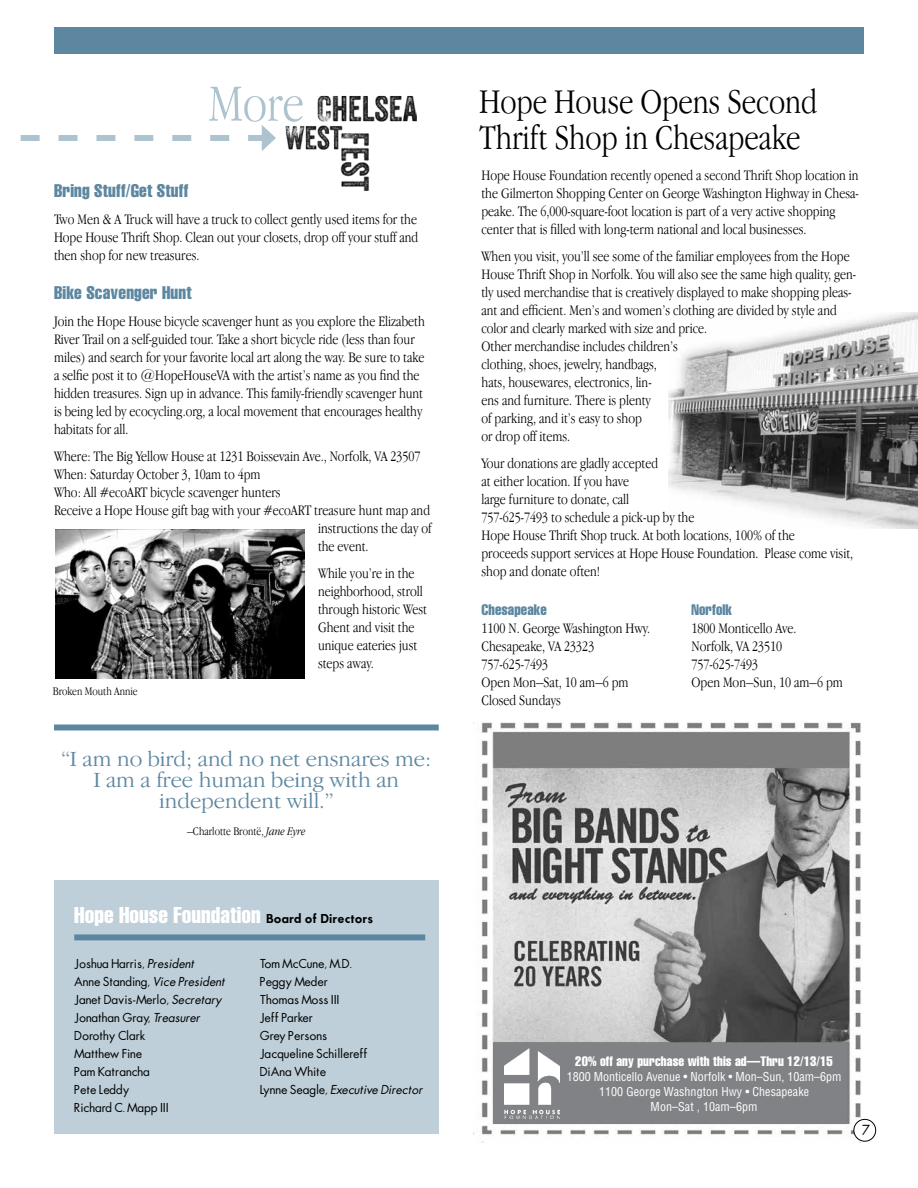
<style>
.page{position:relative;width:918px;height:1188px;background:#fff}
.page>*{position:absolute;margin:0;border:0;box-sizing:border-box;transform-origin:0 0}
.t1{font:300 condensed 54px "Garamond IT Cby BT";color:#aec3d0}
.t2{font:300 condensed 36px/36px "Garamond IT Cby BT";letter-spacing:-.005em;color:#000}
.t3{font:300 22.5px/21px "Garamond IT Cby BT";letter-spacing:-.005em;color:#5d87a1;text-align:center}
.t4{font:extra-condensed 22.5px "Helvetica";letter-spacing:.005em;color:#fff}
.t5{font:extra-condensed 18px "Helvetica";letter-spacing:.01em;color:#5d87a1}
.t6{font:300 condensed 15px/18px "Garamond IT Cby BT";color:#000}
.t7{font:extra-condensed 15px "Helvetica";letter-spacing:.005em;color:#5d87a1}
.t8{font:extra-condensed 13.5px "Helvetica";letter-spacing:.01em;color:#fff}
.t9{font:13.5px "Futura ICG";color:#000}
.t10{font:12px/18px "Futura ICG";letter-spacing:-.005em;color:#000}
.t11{font:condensed 12px/15px "Helvetica";letter-spacing:.005em;color:#fff;text-align:center}
.t12{font:300 condensed 12px "Garamond IT Cby BT";color:#000}
.s1{font-style:italic}
.s2{font-family:"Futura ICG";font-weight:600;font-stretch:normal;font-size:12px;color:#000}
</style>
<div class="page">
<img style="left:668px;top:313px;width:250px;height:216px">
<img style="left:473px;top:722px;width:388px;height:421px">
<div style="left:493px;top:1043px;width:354px;height:81px;background:#808285"></div>
<img style="left:505px;top:1049px;width:54px;height:70px">
<div style="left:54px;top:880px;width:385px;height:254px;background:#becfd9"></div>
<div style="left:74px;top:934px;width:351px;height:6px;background:#5d87a1"></div>
<div style="left:54px;top:724px;width:385px;height:6px;background:#5d87a1"></div>
<div style="left:854px;top:1119px;width:22px;height:22px;background:#fff;border-radius:50%"></div>
<div style="left:853px;top:1119px;width:23px;height:23px;border:1px solid #000;border-radius:50%"></div>
<div style="left:54px;top:27px;width:810px;height:27px;background:#5d87a1"></div>
<img style="left:286px;top:96px;width:131px;height:95px">
<svg style="left:21px;top:125px;width:255px;height:26px"></svg>
<img style="left:55px;top:530px;width:249px;height:149px">
<h1 class="t1" style="left:208px;top:73px;width:97px">More</h1>
<p class="t5" style="left:54px;top:179px;width:136px">Bring Stuff/Get Stuff</p>
<p class="t6" style="left:54px;top:210px;width:366px;text-align:justify">Two Men &amp; A Truck will have a truck to collect gently used items for the Hope House Thrift Shop. Clean out your closets, drop off your stuff and then shop for new treasures.</p>
<p class="t5" style="left:54px;top:281px;width:139px">Bike Scavenger Hunt</p>
<p class="t6" style="left:54px;top:312px;width:372px">Join the Hope House bicycle scavenger hunt as you explore the Elizabeth River Trail on a self-guided tour. Take a short bicycle ride (less than four miles) and search for your favorite local art along the way. Be sure to take a selfie post it to @HopeHouseVA with the artist’s name as you find the hidden treasures. Sign up in advance. This family-friendly scavenger hunt is being led by ecocycling.org, a local movement that encourages healthy habitats for all.</p>
<p class="t6" style="left:54px;top:447px;width:368px">Where: The Big Yellow House at 1231 Boissevain Ave., Norfolk, VA 23507</p>
<p class="t6" style="left:54px;top:465px;width:208px">When: Saturday October 3, 10am to 4pm</p>
<p class="t6" style="left:54px;top:483px;width:228px">Who: All #ecoART bicycle scavenger hunters</p>
<p class="t6" style="left:54px;top:501px;width:378px">Receive a Hope House gift bag with your #ecoART treasure hunt map and</p>
<p class="t6" style="left:318px;top:519px;width:115px">instructions the day of</p>
<p class="t6" style="left:318px;top:537px;width:52px">the event.</p>
<p class="t6" style="left:318px;top:564px;width:111px">While you’re in the neighborhood, stroll through historic West<br>Ghent and visit the unique eateries just steps away.</p>
<p class="t12" style="left:53px;top:684px;width:86px">Broken Mouth Annie</p>
<h3 class="t3" style="left:61px;top:748px;width:371px">“I am no bird; and no net ensnares me:<br>I am a free human being with an independent will.”</h3>
<p class="t12" style="left:187px;top:824px;width:120px">–Charlotte Brontë, <span class="s1">Jane Eyre</span></p>
<h3 class="t4" style="left:74px;top:900px;width:300px">Hope House Foundation <span class="s2">Board of Directors</span></h3>
<p class="t10" style="left:74px;top:954px;width:152px">Joshua Harris, <span class="s1">President<br></span>Anne Standing, <span class="s1">Vice President<br></span>Janet Davis-Merlo, <span class="s1">Secretary<br></span>Jonathan Gray, <span class="s1">Treasurer<br></span>Dorothy Clark<br>Matthew Fine<br>Pam Katrancha<br>Pete Leddy<br>Richard C. Mapp III</p>
<p class="t10" style="left:260px;top:954px;width:164px">Tom McCune, M.D.<br>Peggy Meder<br>Thomas Moss III<br>Jeff Parker<br>Grey Persons<br>Jacqueline Schillereff<br>DiAna White<br>Lynne Seagle, <span class="s1">Executive Director</span></p>
<h2 class="t2" style="left:479px;top:83px;width:340px">Hope House Opens Second<br>Thrift Shop in Chesapeake</h2>
<p class="t6" style="left:482px;top:166px;width:379px">Hope House Foundation recently opened a second Thrift Shop location in the Gilmerton Shopping Center on George Washington Highway in Chesa&shy;peake. The 6,000-square-foot location is part of a very active shopping center that is filled with long-term national and local businesses.</p>
<p class="t6" style="left:482px;top:247px;width:376px">When you visit, you’ll see some of the familiar employees from the Hope House Thrift Shop in Norfolk. You will also see the same high quality, gen&shy;tly used merchandise that is creatively displayed to make shopping pleas&shy;ant and efficient. Men’s and women’s clothing are divided by style and color and clearly marked with size and price.<br>Other merchandise includes children’s<br>clothing, shoes, jewelry, handbags,<br>hats, housewares, electronics, lin-<br>ens and furniture. There is plenty<br>of parking, and it’s easy to shop<br>or drop off items.</p>
<p class="t6" style="left:482px;top:454px;width:373px">Your donations are gladly accepted<br>at either location. If you have<br>large furniture to donate, call<br>757-625-7493 to schedule a pick-up by the<br>Hope House Thrift Shop truck. At both locations, 100% of the<br>proceeds support services at Hope House Foundation. Please come visit, shop and donate often!</p>
<p class="t7" style="left:482px;top:600px;width:67px">Chesapeake</p>
<p class="t7" style="left:692px;top:600px;width:42px">Norfolk</p>
<p class="t6" style="left:482px;top:619px;width:170px">1100 N. George Washington Hwy.</p>
<p class="t6" style="left:692px;top:619px;width:106px">1800 Monticello Ave.</p>
<p class="t6" style="left:482px;top:637px;width:114px">Chesapeake, VA 23323</p>
<p class="t6" style="left:692px;top:637px;width:92px">Norfolk, VA 23510</p>
<p class="t6" style="left:482px;top:655px;width:68px">757-625-7493</p>
<p class="t6" style="left:692px;top:655px;width:68px">757-625-7493</p>
<p class="t6" style="left:482px;top:673px;width:149px">Open Mon–Sat, 10 am–6 pm</p>
<p class="t6" style="left:692px;top:673px;width:153px">Open Mon–Sun, 10 am–6 pm</p>
<p class="t6" style="left:482px;top:691px;width:81px">Closed Sundays</p>
<p class="t8" style="left:575px;top:1053px;width:259px">20% off any purchase with this ad—Thru 12/13/15</p>
<p class="t11" style="left:567px;top:1069px;width:276px">1800 Monticello Avenue • Norfolk • Mon–Sun, 10am–6pm<br>1100 George Washngton Hwy • Chesapeake<br>Mon–Sat , 10am–6pm</p>
<p class="t9" style="left:862px;top:1121px;width:10px">7</p>
</div>
